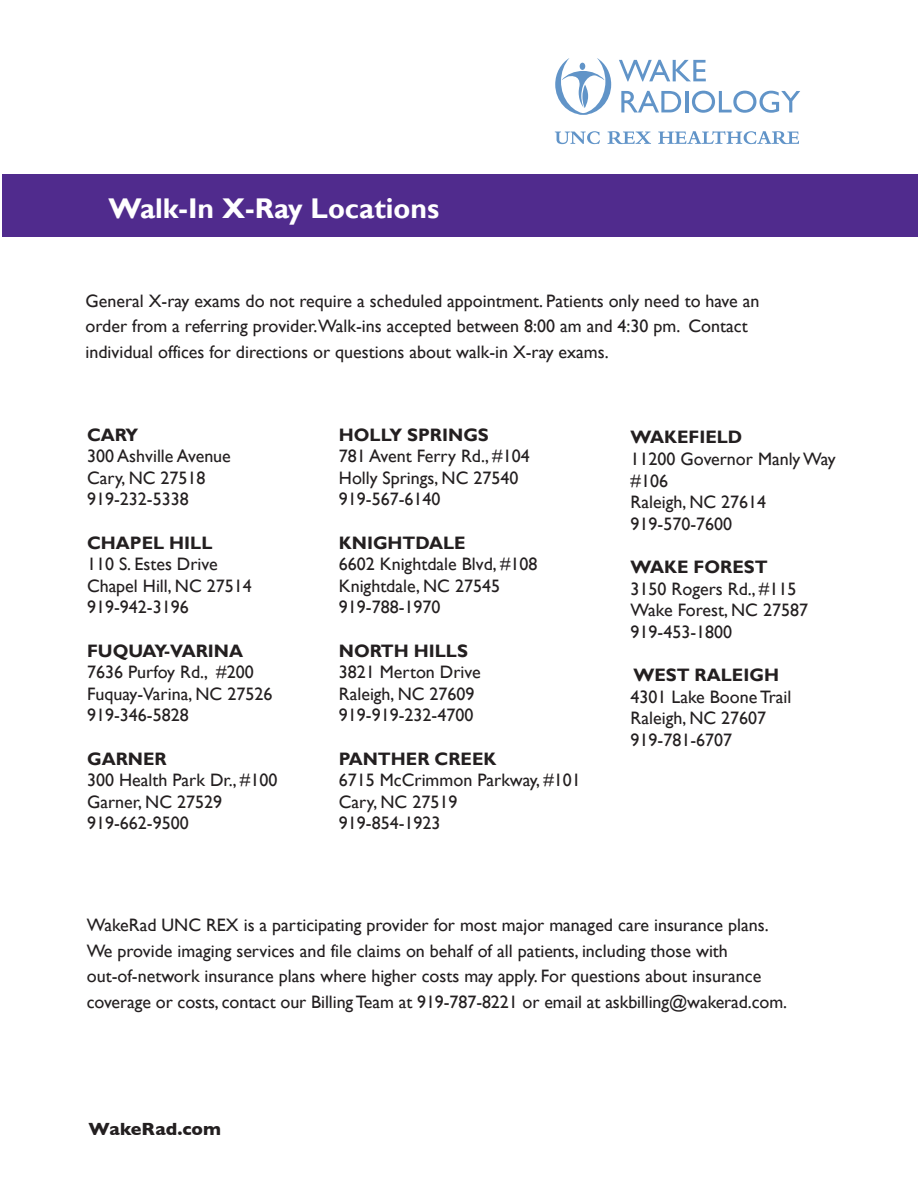
<style>
.page{position:relative;width:918px;height:1188px;background:#fff}
.page>*{position:absolute;margin:0;border:0;box-sizing:border-box;transform-origin:0 0}
.t1{font:700 28.5px "Gill Sans";color:#fff}
.t2{font:18px/21.6px "Gill Sans";color:#231f20}
.t3{font:700 18px "Gill Sans";color:#231f20}
.t4{font:700 18px "Gill Sans";color:#231f20}
</style>
<div class="page">
<svg style="left:619px;top:60px;width:87px;height:21px"></svg>
<svg style="left:621px;top:91px;width:60px;height:21px"></svg>
<hr style="left:685px;top:91px;width:3px;height:21px;background:#6194c8">
<svg style="left:692px;top:91px;width:108px;height:22px"></svg>
<svg style="left:555px;top:58px;width:56px;height:57px"></svg>
<svg style="left:555px;top:131px;width:45px;height:13px"></svg>
<svg style="left:608px;top:131px;width:43px;height:13px"></svg>
<svg style="left:658px;top:131px;width:141px;height:13px"></svg>
<div style="left:2px;top:175px;width:915px;height:62px;background:#502b8d"></div>
<h1 class="t1" style="left:108px;top:192px;width:332px">Walk-In X-Ray Locations</h1>
<p class="t2" style="left:86px;top:288px;width:675px;line-height:25.5px">General X-ray exams do not require a scheduled appointment. Patients only need to have an order from a referring provider.Walk-ins accepted between 8:00 am and 4:30 pm. Contact individual offices for directions or questions about walk-in X-ray exams.</p>
<p class="t3" style="left:87px;top:424px;width:53px">CARY</p>
<p class="t2" style="left:87px;top:446px;width:145px">300 Ashville Avenue<br>Cary, NC 27518<br>919-232-5338</p>
<p class="t3" style="left:87px;top:532px;width:127px">CHAPEL HILL</p>
<p class="t2" style="left:87px;top:554px;width:166px">110 S. Estes Drive<br>Chapel Hill, NC 27514<br>919-942-3196</p>
<p class="t3" style="left:87px;top:640px;width:158px">FUQUAY-VARINA</p>
<p class="t2" style="left:87px;top:662px;width:187px">7636 Purfoy Rd., #200<br>Fuquay-Varina, NC 27526<br>919-346-5828</p>
<p class="t3" style="left:87px;top:748px;width:81px">GARNER</p>
<p class="t2" style="left:87px;top:770px;width:192px">300 Health Park Dr., #100<br>Garner, NC 27529<br>919-662-9500</p>
<p class="t3" style="left:339px;top:424px;width:151px">HOLLY SPRINGS</p>
<p class="t2" style="left:339px;top:446px;width:192px">781 Avent Ferry Rd., #104<br>Holly Springs, NC 27540<br>919-567-6140</p>
<p class="t3" style="left:339px;top:532px;width:128px">KNIGHTDALE</p>
<p class="t2" style="left:339px;top:554px;width:200px">6602 Knightdale Blvd, #108<br>Knightdale, NC 27545<br>919-788-1970</p>
<p class="t3" style="left:339px;top:640px;width:130px">NORTH HILLS</p>
<p class="t2" style="left:339px;top:662px;width:143px">3821 Merton Drive<br>Raleigh, NC 27609<br>919-919-232-4700</p>
<p class="t3" style="left:339px;top:748px;width:159px">PANTHER CREEK</p>
<p class="t2" style="left:339px;top:770px;width:244px">6715 McCrimmon Parkway, #101<br>Cary, NC 27519<br>919-854-1923</p>
<p class="t3" style="left:631px;top:427px;width:113px">WAKEFIELD</p>
<p class="t2" style="left:631px;top:449px;width:207px">11200 Governor Manly Way #106<br>Raleigh, NC 27614<br>919-570-7600</p>
<p class="t3" style="left:631px;top:556px;width:139px">WAKE FOREST</p>
<p class="t2" style="left:631px;top:578px;width:179px">3150 Rogers Rd., #115<br>Wake Forest, NC 27587<br>919-453-1800</p>
<p class="t3" style="left:633px;top:664px;width:147px">WEST RALEIGH</p>
<p class="t2" style="left:631px;top:686px;width:162px">4301 Lake Boone Trail<br>Raleigh, NC 27607<br>919-781-6707</p>
<p class="t2" style="left:87px;top:913px;width:702px;line-height:25.5px">WakeRad UNC REX is a participating provider for most major managed care insurance plans.<br>We provide imaging services and file claims on behalf of all patients, including those with out-of-network insurance plans where higher costs may apply. For questions about insurance coverage or costs, contact our Billing Team at 919-787-8221 or email at askbilling@wakerad.com.</p>
<p class="t4" style="left:89px;top:1115px;width:134px">WakeRad.com</p>
</div>
